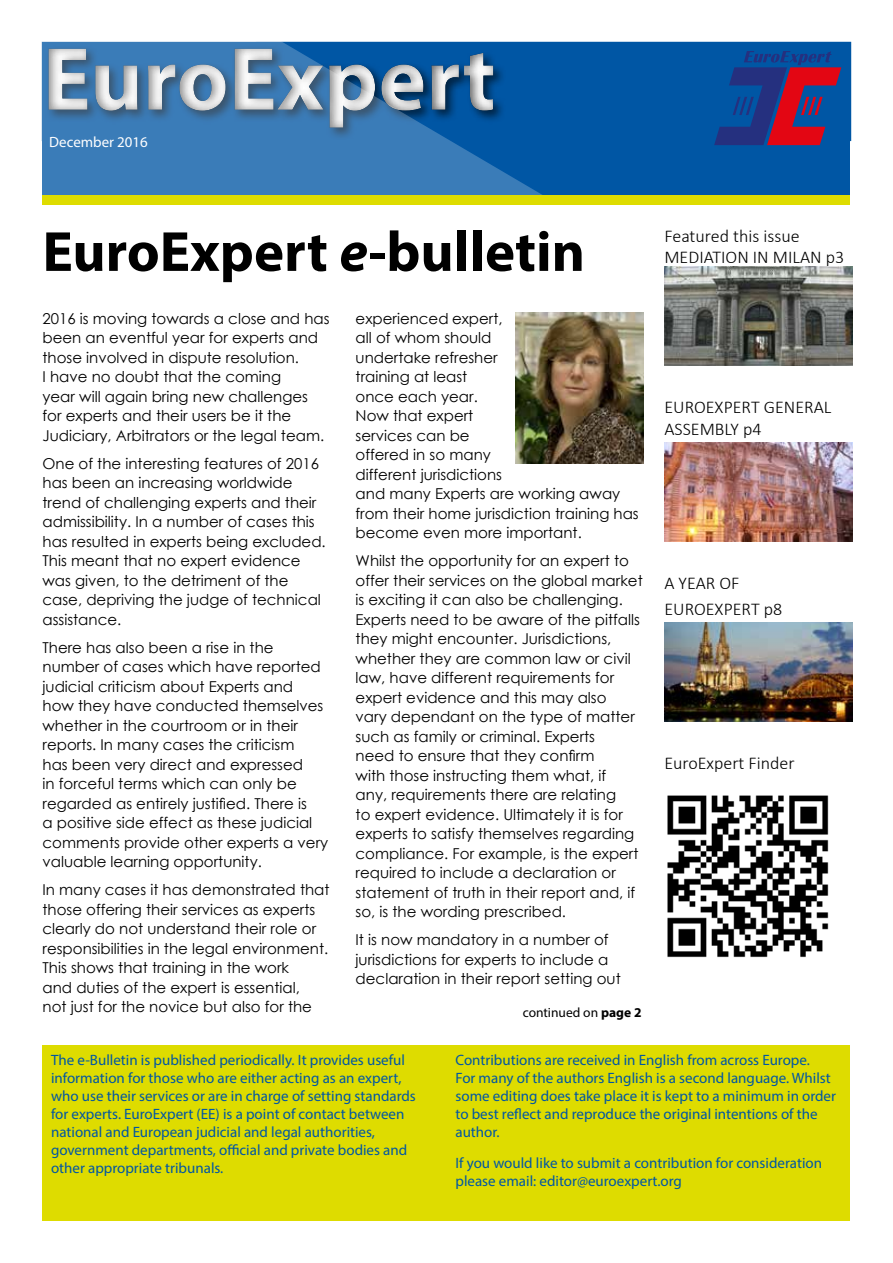
<style>
.page{position:relative;width:893px;height:1263px;background:#fff}
.page>*{position:absolute;margin:0;border:0;box-sizing:border-box;transform-origin:0 0}
.t1{font:700 90.45px "Myriad Pro";color:#fff}
.t2{font:700 87px "Myriad Pro";color:#fff}
.t3{font:700 57px "Myriad Pro";color:#000}
.t4{font:300 18px/21.6px "Calibri";color:#000}
.t5{font:15px/19.5px "Century Gothic";color:#000}
.t6{font:15px/18px "Myriad Pro";color:#0056a4}
.t7{font:14.85px "Myriad Pro";color:#fff}
.t8{font:13.5px "Myriad Pro";color:#000}
.s1{font-style:italic}
.s2{font-weight:700}
</style>
<div class="page">
<div style="left:43px;top:42px;width:807px;height:162px;background:#0056a4"></div>
<svg style="left:714px;top:51px;width:127px;height:94px"></svg>
<div style="left:43px;top:1045px;width:807px;height:175px;background:#dedc00"></div>
<div style="left:27px;top:20px;width:583px;height:118px;background:#000;opacity:.6"></div>
<svg style="left:27px;top:20px;width:542px;height:293px"></svg>
<div style="left:43px;top:195px;width:807px;height:10px;background:#dedc00"></div>
<img style="left:515px;top:313px;width:128px;height:151px">
<img style="left:664px;top:267px;width:188px;height:99px">
<img style="left:664px;top:443px;width:188px;height:99px">
<img style="left:664px;top:623px;width:188px;height:99px">
<img style="left:667px;top:795px;width:162px;height:163px">
<h1 class="t1" style="left:43px;top:20px;width:455px">EuroExpert</h1>
<h2 class="t2" style="left:43px;top:22px;width:437px">EuroExpert</h2>
<p class="t7" style="left:49px;top:132px;width:100px">December 2016</p>
<h3 class="t3" style="left:43px;top:214px;width:544px">EuroExpert <span class="s1">e</span>-bulletin</h3>
<p class="t5" style="left:43px;top:308px;width:289px">2016 is moving towards a close and has been an eventful year for experts and those involved in dispute resolution.<br>I have no doubt that the coming<br>year will again bring new challenges for experts and their users be it the Judiciary, Arbitrators or the legal team.</p>
<p class="t5" style="left:43px;top:453px;width:285px">One of the interesting features of 2016 has been an increasing worldwide trend of challenging experts and their admissibility. In a number of cases this has resulted in experts being excluded.<br>This meant that no expert evidence was given, to the detriment of the case, depriving the judge of technical assistance.</p>
<p class="t5" style="left:43px;top:637px;width:287px">There has also been a rise in the number of cases which have reported judicial criticism about Experts and how they have conducted themselves whether in the courtroom or in their reports. In many cases the criticism<br>has been very direct and expressed<br>in forceful terms which can only be regarded as entirely justified. There is<br>a positive side effect as these judicial comments provide other experts a very valuable learning opportunity.</p>
<p class="t5" style="left:43px;top:880px;width:289px">In many cases it has demonstrated that those offering their services as experts clearly do not understand their role or responsibilities in the legal environment.<br>This shows that training in the work<br>and duties of the expert is essential,<br>not just for the novice but also for the</p>
<p class="t5" style="left:356px;top:308px;width:285px">experienced expert,<br>all of whom should<br>undertake refresher<br>training at least<br>once each year.<br>Now that expert<br>services can be<br>offered in so many<br>different jurisdictions<br>and many Experts are working away from their home jurisdiction training has become even more important.</p>
<p class="t5" style="left:356px;top:551px;width:289px">Whilst the opportunity for an expert to offer their services on the global market is exciting it can also be challenging.<br>Experts need to be aware of the pitfalls they might encounter. Jurisdictions, whether they are common law or civil law, have different requirements for expert evidence and this may also<br>vary dependant on the type of matter such as family or criminal. Experts<br>need to ensure that they confirm<br>with those instructing them what, if<br>any, requirements there are relating<br>to expert evidence. Ultimately it is for experts to satisfy themselves regarding compliance. For example, is the expert required to include a declaration or statement of truth in their report and, if so, is the wording prescribed.</p>
<p class="t5" style="left:356px;top:930px;width:267px">It is now mandatory in a number of jurisdictions for experts to include a declaration in their report setting out</p>
<p class="t8" style="left:523px;top:1004px;width:120px">continued on <span class="s2">page 2</span></p>
<p class="t4" style="left:664px;top:225px;width:181px">Featured this issue<br>MEDIATION IN MILAN p3</p>
<p class="t4" style="left:664px;top:396px;width:168px">EUROEXPERT GENERAL<br>ASSEMBLY p4</p>
<p class="t4" style="left:664px;top:570px;width:119px;line-height:25.8px">A YEAR OF<br>EUROEXPERT p8</p>
<p class="t4" style="left:664px;top:752px;width:132px">EuroExpert Finder</p>
<p class="t6" style="left:51px;top:1050px;width:366px">The e-Bulletin is published periodically. It provides useful information for those who are either acting as an expert, who use their services or are in charge of setting standards for experts. EuroExpert (EE) is a point of contact between national and European judicial and legal authorities, government departments, official and private bodies and other appropriate tribunals.</p>
<p class="t6" style="left:455px;top:1050px;width:382px">Contributions are received in English from across Europe.<br>For many of the authors English is a second language. Whilst some editing does take place it is kept to a minimum in order to best reflect and reproduce the original intentions of the author.</p>
<p class="t6" style="left:455px;top:1153px;width:368px">If you would like to submit a contribution for consideration please email: editor@euroexpert.org</p>
</div>
